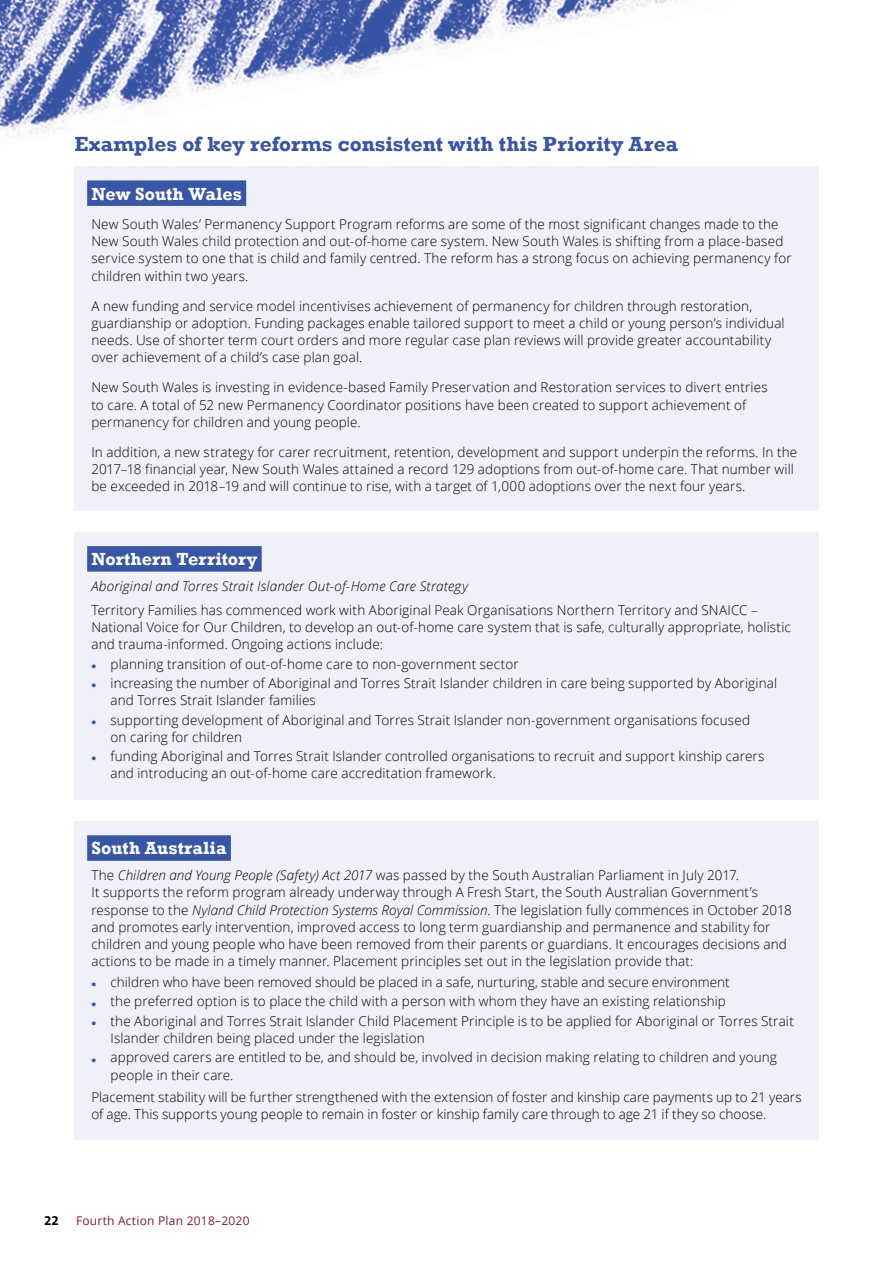
<style>
.page{position:relative;width:893px;height:1263px;background:#fff}
.page>*{position:absolute;margin:0;border:0;box-sizing:border-box;transform-origin:0 0}
.Heading_4{font:700 21px "Rockwell";color:#3855a6}
.Heading_5{font:700 18px "Rockwell";letter-spacing:.005em;color:#fff}
.Table_small{font:300 13.5px/17.2px "Open Sans";letter-spacing:.01em;color:#000}
.Bullet{font:300 13.5px/17.2px "Open Sans";letter-spacing:.01em;color:#000}
.Body{font:italic 300 13.5px "Open Sans";letter-spacing:.015em;color:#000}
.t1{font:700 13.5px "The Sans B7";color:#000}
.t2{font:12px "Open Sans";letter-spacing:.02em;color:#831a3d}
.s1{font-family:"Rockwell";font-weight:700;color:#3855a6}
.s2{font-style:italic}
</style>
<div class="page">
<img style="left:0;top:0;width:676px;height:135px">
<div style="left:74px;top:166px;width:745px;height:344px;background:#f0f0f8"></div>
<div style="left:87px;top:180px;width:159px;height:26px;background:#3855a6"></div>
<div style="left:74px;top:531px;width:745px;height:268px;background:#f0f0f8"></div>
<div style="left:87px;top:546px;width:175px;height:26px;background:#3855a6"></div>
<div style="left:74px;top:821px;width:745px;height:319px;background:#f0f0f8"></div>
<div style="left:87px;top:835px;width:144px;height:26px;background:#3855a6"></div>
<h4 class="Heading_4" style="left:74px;top:131px;width:605px">Examples of key reforms consistent with this Priority Area</h4>
<h5 class="Heading_5" style="left:91px;top:183px;width:152px">New South Wales</h5>
<p class="Table_small" style="left:91px;top:215px;width:702px">New South Wales’ Permanency Support Program reforms are some of the most significant changes made to the New South Wales child protection and out-of-home care system. New South Wales is shifting from a place-based service system to one that is child and family centred. The reform has a strong focus on achieving permanency for children within two years.</p>
<p class="Table_small" style="left:91px;top:297px;width:695px">A new funding and service model incentivises achievement of permanency for children through restoration, guardianship or adoption. Funding packages enable tailored support to meet a child or young person’s individual needs. Use of shorter term court orders and more regular case plan reviews will provide greater accountability over achievement of a child’s case plan goal.</p>
<p class="Table_small" style="left:91px;top:378px;width:678px">New South Wales is investing in evidence-based Family Preservation and Restoration services to divert entries to care. A total of 52 new Permanency Coordinator positions have been created to support achievement of permanency for children and young people.</p>
<p class="Table_small" style="left:91px;top:443px;width:707px">In addition, a new strategy for carer recruitment, retention, development and support underpin the reforms. In the<br>2017–18 financial year, New South Wales attained a record 129 adoptions from out-of-home care. That number will be exceeded in 2018–19 and will continue to rise, with a target of 1,000 adoptions over the next four years.</p>
<h5 class="Heading_5" style="left:91px;top:548px;width:167px">Northern Territory</h5>
<p class="Body" style="left:91px;top:577px;width:378px">Aboriginal and Torres Strait Islander Out-of-Home Care Strategy</p>
<p class="Table_small" style="left:91px;top:601px;width:701px">Territory Families has commenced work with Aboriginal Peak Organisations Northern Territory and SNAICC –<br>National Voice for Our Children, to develop an out-of-home care system that is safe, culturally appropriate, holistic and trauma-informed. Ongoing actions include:</p>
<p class="Bullet" style="left:91px;top:655px;width:429px"><span class="s1">•</span> planning transition of out-of-home care to non-government sector</p>
<p class="Bullet" style="left:111px;top:674px;width:668px;text-indent:-19px"><span class="s1">•</span> increasing the number of Aboriginal and Torres Strait Islander children in care being supported by Aboriginal and Torres Strait Islander families</p>
<p class="Bullet" style="left:111px;top:711px;width:641px;text-indent:-19px"><span class="s1">•</span> supporting development of Aboriginal and Torres Strait Islander non-government organisations focused on caring for children</p>
<p class="Bullet" style="left:111px;top:747px;width:655px;text-indent:-19px"><span class="s1">•</span> funding Aboriginal and Torres Strait Islander controlled organisations to recruit and support kinship carers and introducing an out-of-home care accreditation framework.</p>
<h5 class="Heading_5" style="left:91px;top:837px;width:137px">South Australia</h5>
<p class="Table_small" style="left:91px;top:866px;width:702px">The <span class="s2">Children and Young People (Safety) Act 2017</span> was passed by the South Australian Parliament in July 2017.<br>It supports the reform program already underway through A Fresh Start, the South Australian Government’s response to the <span class="s2">Nyland Child Protection Systems Royal Commission</span>. The legislation fully commences in October 2018 and promotes early intervention, improved access to long term guardianship and permanence and stability for children and young people who have been removed from their parents or guardians. It encourages decisions and actions to be made in a timely manner. Placement principles set out in the legislation provide that:</p>
<p class="Bullet" style="left:91px;top:973px;width:640px"><span class="s1">•</span> children who have been removed should be placed in a safe, nurturing, stable and secure environment</p>
<p class="Bullet" style="left:91px;top:992px;width:636px"><span class="s1">•</span> the preferred option is to place the child with a person with whom they have an existing relationship</p>
<p class="Bullet" style="left:111px;top:1012px;width:685px;text-indent:-19px"><span class="s1">•</span> the Aboriginal and Torres Strait Islander Child Placement Principle is to be applied for Aboriginal or Torres Strait<br>Islander children being placed under the legislation</p>
<p class="Bullet" style="left:111px;top:1048px;width:668px;text-indent:-19px"><span class="s1">•</span> approved carers are entitled to be, and should be, involved in decision making relating to children and young people in their care.</p>
<p class="Table_small" style="left:91px;top:1088px;width:712px">Placement stability will be further strengthened with the extension of foster and kinship care payments up to 21 years of age. This supports young people to remain in foster or kinship family care through to age 21 if they so choose.</p>
<p class="t1" style="left:44px;top:1214px;width:16px">22</p>
<p class="t2" style="left:76px;top:1212px;width:175px">Fourth Action Plan 2018–2020</p>
</div>
